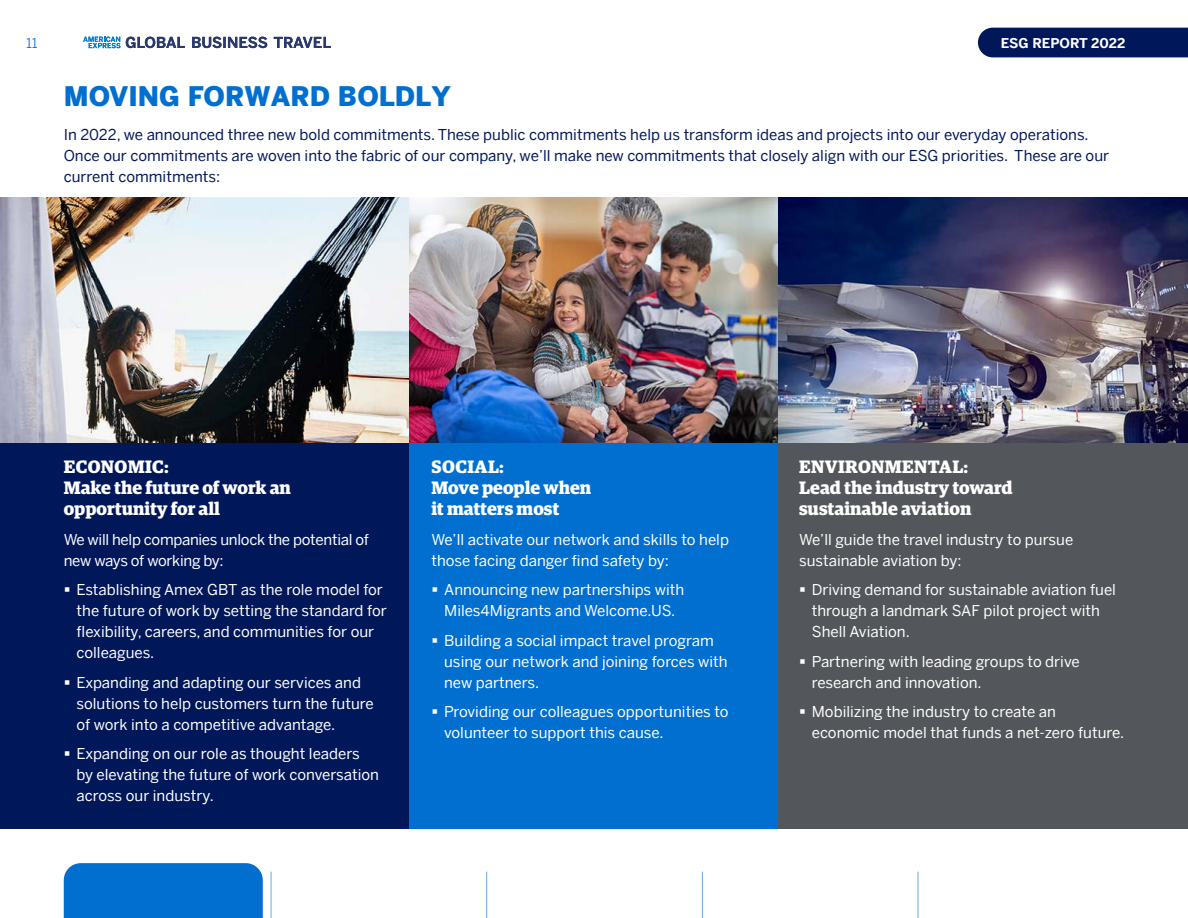
<style>
.page{position:relative;width:1188px;height:918px;background:#fff}
.page>*{position:absolute;margin:0;border:0;box-sizing:border-box;transform-origin:0 0}
.t1{font:900 27px "Benton Sans";color:#006fcf}
.t2{font:700 18px/21px "Guardian Egyp";color:#fff}
.t3{font:15px/21px "Benton Sans";color:#fff}
.t4{font:15px/21px "Benton Sans";color:#00175a}
.t5{font:15px/21px "Benton Sans";letter-spacing:-.02em;color:#fff}
.t6{font:700 13.5px "Benton Sans";letter-spacing:-.005em;color:#fff}
.t7{font:13.5px "Benton Sans";color:#006fcf}
</style>
<div class="page">
<div style="left:64px;top:863px;width:199px;height:55px;background:#006fcf"></div>
<div style="left:978px;top:28px;width:210px;height:29px;background:#00175a"></div>
<svg style="left:126px;top:37px;width:59px;height:11px"></svg>
<svg style="left:192px;top:37px;width:75px;height:11px"></svg>
<svg style="left:274px;top:37px;width:57px;height:11px"></svg>
<svg style="left:83px;top:37px;width:37px;height:11px"></svg>
<hr style="left:271px;top:872px;width:1px;height:46px;background:#66a9e2">
<hr style="left:486px;top:872px;width:1px;height:46px;background:#66a9e2">
<hr style="left:702px;top:872px;width:1px;height:46px;background:#66a9e2">
<hr style="left:918px;top:872px;width:1px;height:46px;background:#66a9e2">
<div style="left:0;top:420px;width:409px;height:409px;background:#00175a"></div>
<div style="left:409px;top:429px;width:369px;height:400px;background:#006fcf"></div>
<div style="left:778px;top:429px;width:410px;height:400px;background:#53565a"></div>
<img style="left:0;top:198px;width:409px;height:244px">
<img style="left:409px;top:198px;width:369px;height:244px">
<img style="left:778px;top:198px;width:410px;height:244px">
<p class="t7" style="left:26px;top:33px;width:13px">11</p>
<p class="t6" style="left:1001px;top:33px;width:126px">ESG REPORT 2022</p>
<h1 class="t1" style="left:64px;top:76px;width:389px">MOVING FORWARD BOLDLY</h1>
<p class="t4" style="left:64px;top:123px;width:1047px">In 2022, we announced three new bold commitments. These public commitments help us transform ideas and projects into our everyday operations.<br>Once our commitments are woven into the fabric of our company, we’ll make new commitments that closely align with our ESG priorities. These are our current commitments:</p>
<p class="t2" style="left:64px;top:455px;width:229px">ECONOMIC:<br>Make the future of work an opportunity for all</p>
<p class="t5" style="left:64px;top:528px;width:307px">We will help companies unlock the potential of new ways of working by:</p>
<p class="t3" style="left:77px;top:579px;width:312px">Establishing Amex GBT as the role model for the future of work by setting the standard for flexibility, careers, and communities for our colleagues.</p>
<p class="t3" style="left:77px;top:671px;width:299px">Expanding and adapting our services and solutions to help customers turn the future of work into a competitive advantage.</p>
<p class="t3" style="left:76px;top:743px;width:304px">Expanding on our role as thought leaders by elevating the future of work conversation across our industry.</p>
<p class="t2" style="left:431px;top:455px;width:161px">SOCIAL:<br>Move people when it matters most</p>
<p class="t3" style="left:431px;top:528px;width:299px">We’ll activate our network and skills to help those facing danger find safety by:</p>
<p class="t3" style="left:444px;top:579px;width:242px">Announcing new partnerships with<br>Miles4Migrants and Welcome.US.</p>
<p class="t3" style="left:444px;top:629px;width:285px">Building a social impact travel program using our network and joining forces with new partners.</p>
<p class="t3" style="left:444px;top:701px;width:286px">Providing our colleagues opportunities to volunteer to support this cause.</p>
<p class="t2" style="left:799px;top:455px;width:215px">ENVIRONMENTAL:<br>Lead the industry toward sustainable aviation</p>
<p class="t3" style="left:799px;top:528px;width:276px">We’ll guide the travel industry to pursue sustainable aviation by:</p>
<p class="t3" style="left:812px;top:579px;width:306px">Driving demand for sustainable aviation fuel through a landmark SAF pilot project with<br>Shell Aviation.</p>
<p class="t3" style="left:812px;top:650px;width:269px">Partnering with leading groups to drive research and innovation.</p>
<p class="t3" style="left:812px;top:701px;width:314px">Mobilizing the industry to create an economic model that funds a net-zero future.</p>
</div>
